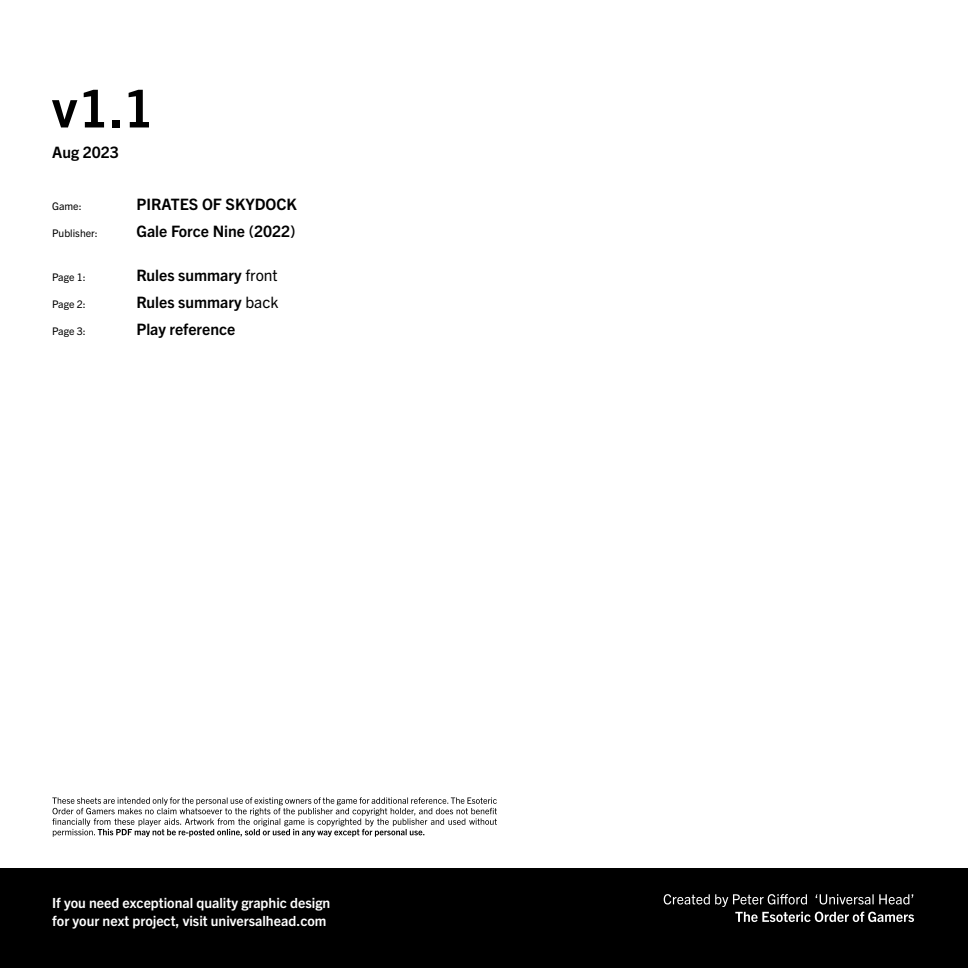
<style>
.page{position:relative;width:968px;height:968px;background:#fff}
.page>*{position:absolute;margin:0;border:0;box-sizing:border-box;transform-origin:0 0}
.t1{font:700 52.5px "Trade Gothic Next LT Pro";color:#000}
.t2{font:700 15.75px "Trade Gothic Next LT Pro";color:#000}
.t3{font:700 14px/17.5px "Trade Gothic Next LT Pro";color:#fff}
.t4{font:10.5px "Trade Gothic Next LT Pro";color:#000}
.s1{font-weight:400}
</style>
<div class="page">
<div style="left:0;top:868px;width:967px;height:99px;background:#000"></div>
<svg style="left:52px;top:797px;width:445px;height:39px"></svg>
<svg style="left:663px;top:894px;width:250px;height:27px"></svg>
<h1 class="t1" style="left:52px;top:72px;width:103px">v1.1</h1>
<p class="t2" style="left:52px;top:141px;width:68px">Aug 2023</p>
<p class="t4" style="left:52px;top:199px;width:31px">Game:</p>
<p class="t2" style="left:136px;top:193px;width:162px">PIRATES OF SKYDOCK</p>
<p class="t4" style="left:52px;top:226px;width:47px">Publisher:</p>
<p class="t2" style="left:136px;top:220px;width:161px">Gale Force Nine (2022)</p>
<p class="t4" style="left:52px;top:270px;width:35px">Page 1:</p>
<p class="t2" style="left:136px;top:264px;width:143px">Rules summary <span class="s1">front</span></p>
<p class="t4" style="left:52px;top:296px;width:35px">Page 2:</p>
<p class="t2" style="left:136px;top:291px;width:143px">Rules summary <span class="s1">back</span></p>
<p class="t4" style="left:52px;top:323px;width:35px">Page 3:</p>
<p class="t2" style="left:136px;top:318px;width:100px">Play reference</p>
<p class="t3" style="left:52px;top:893px;width:279px">If you need exceptional quality graphic design for your next project, visit universalhead.com</p>
</div>
